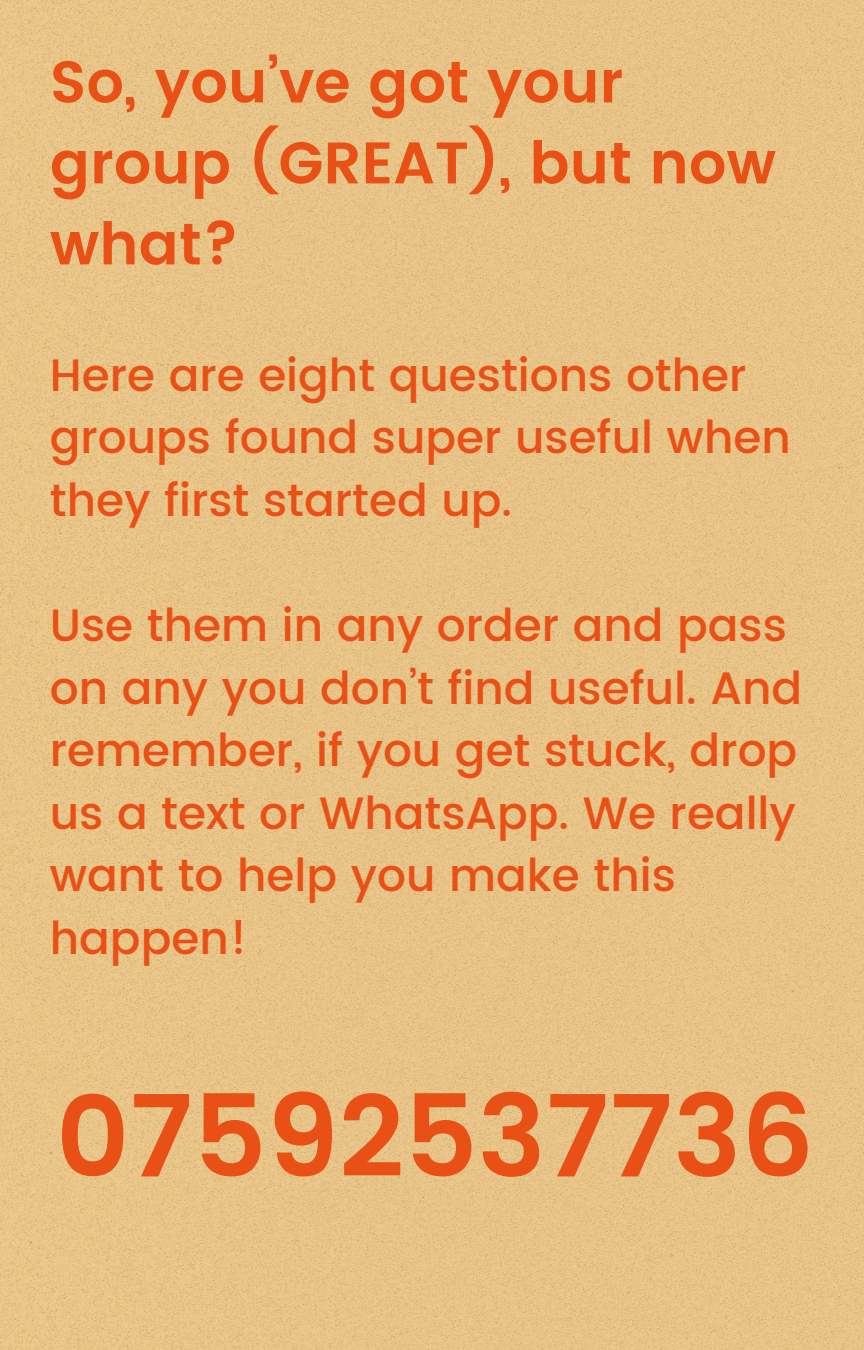
<style>
.page{position:relative;width:864px;height:1350px;background:#fff}
.page>*{position:absolute;margin:0;border:0;box-sizing:border-box;transform-origin:0 0}
.t1{font:600 113.85px "Poppins";color:#e95016}
.t2{font:600 58.5px/81px "Poppins";color:#e95016}
.t3{font:500 45.23px/62.6px "Poppins";color:#e95016}
</style>
<div class="page">
<img style="left:0;top:0;width:864px;height:1350px">
<p class="t2" style="left:50px;top:42px;width:728px">So, you’ve got your group (GREAT), but now what?</p>
<h2 class="t3" style="left:50px;top:344px;width:743px">Here are eight questions other groups found super useful when they first started up.</h2>
<p class="t3" style="left:50px;top:594px;width:754px">Use them in any order and pass on any you don’t find useful. And remember, if you get stuck, drop us a text or WhatsApp. We really want to help you make this happen!</p>
<p class="t1" style="left:56px;top:1071px;width:760px">07592537736</p>
</div>
